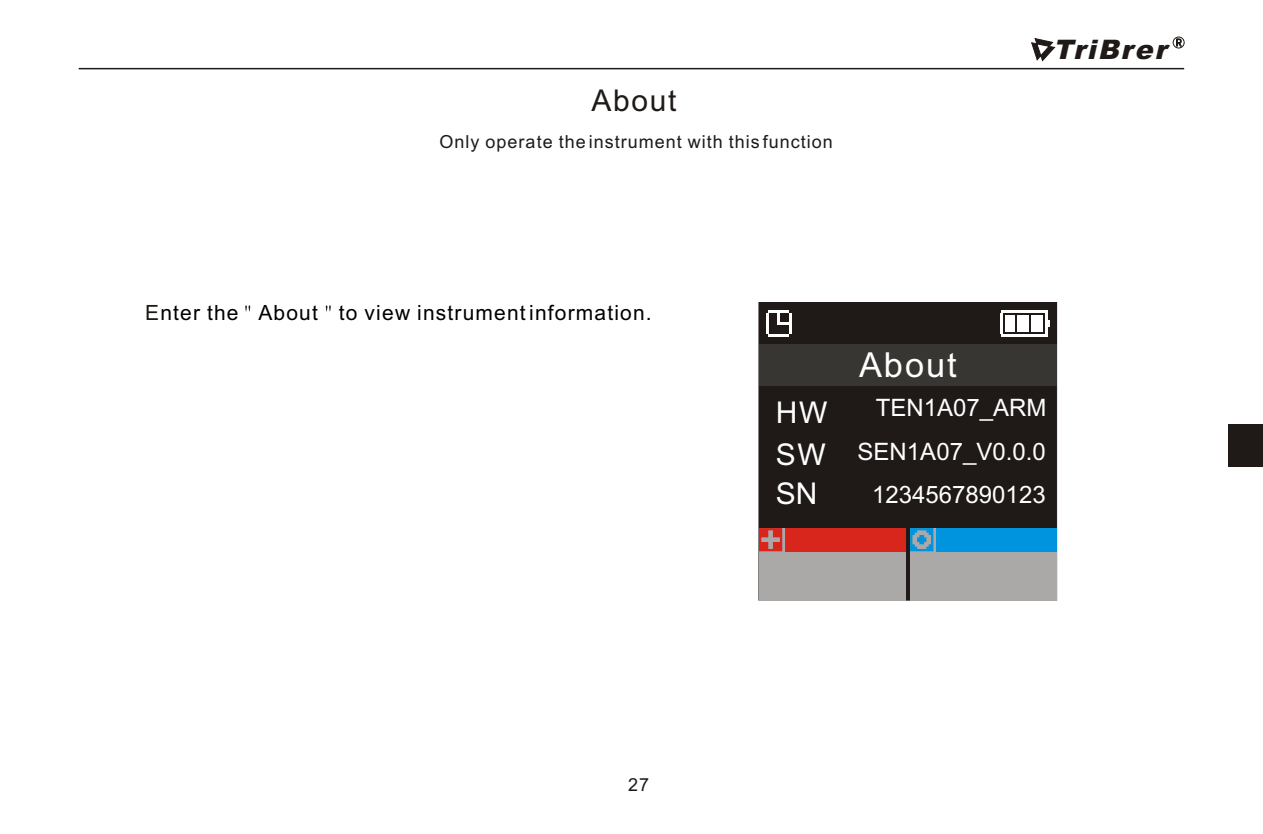
<style>
.page{position:relative;width:1263px;height:834px;background:#fff}
.page>*{position:absolute;margin:0;border:0;box-sizing:border-box;transform-origin:0 0}
.t1{font:34.5px "Arial";letter-spacing:.055em;color:#fff}
.t2{font:30px/41.7px "Arial";color:#fff}
.t3{font:30px "Arial";letter-spacing:.055em;color:#1f1a17}
.t4{font:italic 900 27px "Arial";color:#1f1a17}
.t5{font:24px/43.8px "Arial";color:#fff;text-align:right}
.t6{font:21px "Arial";letter-spacing:.055em;color:#000}
.t7{font:18px "Arial";letter-spacing:.055em;color:#1f1a17}
.t8{font:10.2px "Avant Garde Bk BT";color:#1f1a17}
.s1{color:#1f1a17}
</style>
<div class="page">
<hr style="left:79px;top:68px;width:1105px;height:1px;background:#1f1a17">
<div style="left:759px;top:302px;width:298px;height:298px;background:#1f1a17"></div>
<div style="left:759px;top:344px;width:298px;height:42px;background:#383633"></div>
<hr style="left:768px;top:311px;width:21px;height:2px;background:#fff">
<hr style="left:768px;top:334px;width:21px;height:2px;background:#fff">
<hr style="left:789px;top:313px;width:3px;height:21px;background:#fff">
<hr style="left:766px;top:313px;width:2px;height:21px;background:#fff">
<svg style="left:778px;top:313px;width:11px;height:12px"></svg>
<hr style="left:1001px;top:311px;width:46px;height:2px;background:#fff">
<hr style="left:1001px;top:334px;width:46px;height:2px;background:#fff">
<hr style="left:1045px;top:313px;width:2px;height:21px;background:#fff">
<svg style="left:1047px;top:320px;width:3px;height:7px"></svg>
<hr style="left:1001px;top:313px;width:2px;height:21px;background:#fff">
<div style="left:1005px;top:315px;width:10px;height:17px;background:#fff"></div>
<div style="left:1017px;top:315px;width:12px;height:17px;background:#fff"></div>
<div style="left:1031px;top:315px;width:12px;height:17px;background:#fff"></div>
<div style="left:759px;top:528px;width:146px;height:72px;background:#aba8a8"></div>
<div style="left:785px;top:528px;width:120px;height:23px;background:#d9261c"></div>
<div style="left:910px;top:528px;width:147px;height:72px;background:#aba8a8"></div>
<svg style="left:759px;top:528px;width:23px;height:23px"></svg>
<svg style="left:910px;top:528px;width:23px;height:23px"></svg>
<div style="left:936px;top:528px;width:121px;height:23px;background:#0094de"></div>
<div style="left:1173px;top:37px;width:11px;height:11px;border:1px solid #1f1a17;border-radius:50%"></div>
<svg style="left:1031px;top:38px;width:25px;height:24px"></svg>
<div style="left:1229px;top:424px;width:34px;height:43px;background:#1f1a17"></div>
<svg style="left:245px;top:305px;width:5px;height:6px"></svg>
<svg style="left:326px;top:305px;width:5px;height:6px"></svg>
<h2 class="t3" style="left:591px;top:89px;width:87px">About</h2>
<p class="t7" style="left:440px;top:135px;width:395px">Only operate the instrument with this function</p>
<p class="t8" style="left:1176px;top:38px;width:7px">R</p>
<h3 class="t4" style="left:1053px;top:40px;width:120px">TriBrer</h3>
<p class="t6" style="left:145px;top:305px;width:508px"><span class="s1">E</span>nter the About to view instrument information.</p>
<h2 class="t2" style="left:776px;top:394px;width:53px">HW<br>SW</h2>
<h2 class="t2" style="left:776px;top:475px;width:43px">SN</h2>
<h1 class="t1" style="left:859px;top:352px;width:99px">About</h1>
<h3 class="t5" style="left:858px;top:388px;width:190px">TEN1A07_ARM<br>SEN1A07_V0.0.0<br>1234567890123</h3>
<p class="t7" style="left:628px;top:778px;width:23px">27</p>
</div>
